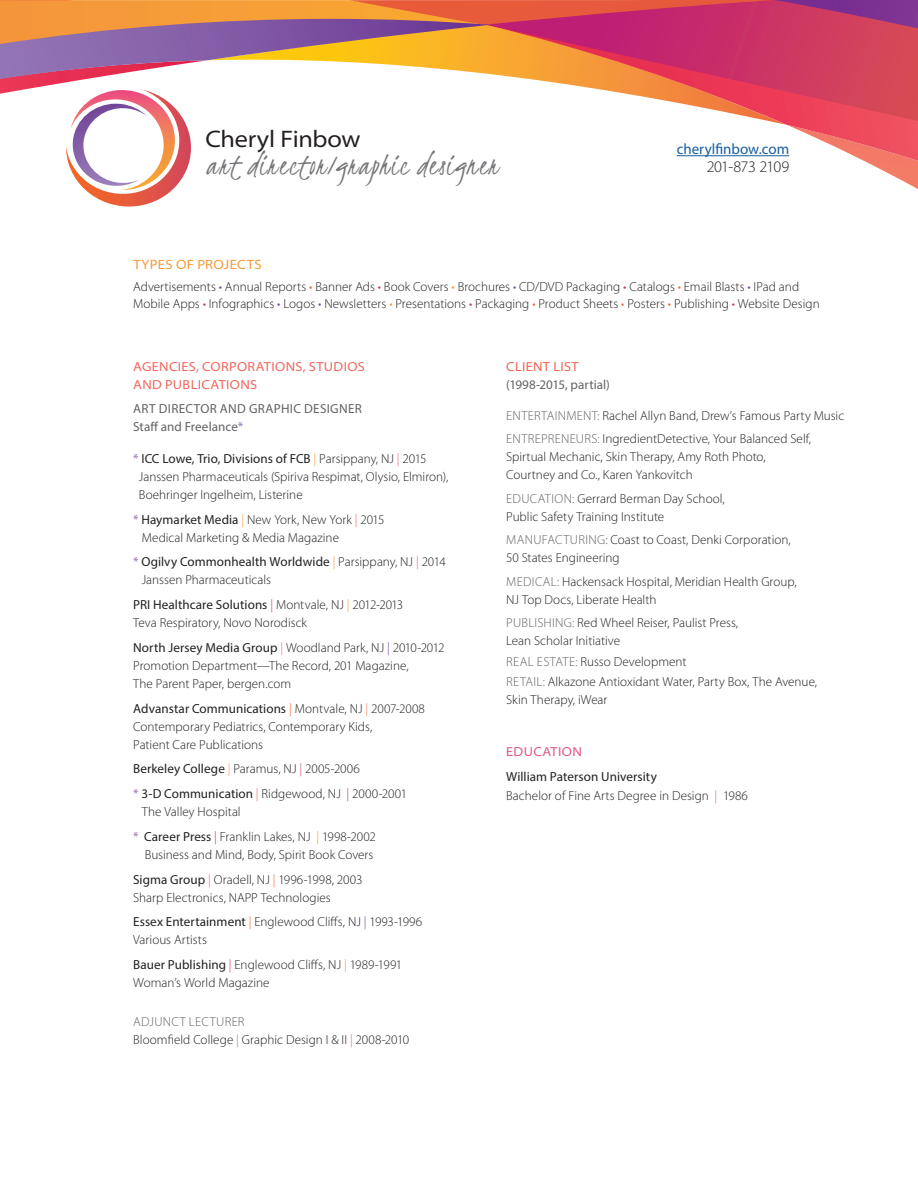
<style>
.page{position:relative;width:918px;height:1188px;background:#fff}
.page>*{position:absolute;margin:0;border:0;box-sizing:border-box;transform-origin:0 0}
.t1{font:31.5px "Kristi";letter-spacing:.05em;color:#757679}
.t2{font:semi-expanded 24px "Myriad Pro";letter-spacing:-.01em;color:#231f20}
.t3{font:300 16.2px "Myriad Pro";letter-spacing:-.035em;color:#231f20}
.t4{font:15px "Myriad Pro";color:#175d9e}
.t5{font:semi-expanded 13.5px "Myriad Pro";letter-spacing:.03em;color:#f79937}
.t6{font:300 13.2px/18px "Myriad Pro";color:#231f20}
.t7{font:13.2px/18px "Myriad Pro";letter-spacing:.01em;color:#636366}
.t8{font:semi-expanded 13.2px/18px "Myriad Pro";letter-spacing:.03em;color:#f1635a}
.t9{font:semi-expanded 13.2px "Myriad Pro";letter-spacing:.02em;color:#f16350}
.t10{font:semi-expanded 13.2px "Myriad Pro";letter-spacing:.03em;color:#e35286}
.s1{color:#79499d}
.s2{color:#f26638}
.s3{color:#cd3267}
.s4{color:#f79937}
.s5{color:#916eb0}
.s6{font-weight:400;color:#916eb0}
.s7{font-weight:400}
.s8{color:#f16567}
.s9{color:#f48156}
.s10{color:#f7956e}
.s11{color:#d24e72}
.s12{color:#636366}
.s13{color:#9a7ab7}
.s14{color:#d86f85}
</style>
<div class="page">
<svg style="left:0;top:0;width:918px;height:207px"></svg>
<hr style="left:677px;top:155px;width:112px;height:1px;background:#175d9e">
<h2 class="t2" style="left:205px;top:125px;width:157px">Cheryl Finbow</h2>
<h1 class="t1" style="left:207px;top:145px;width:293px">art director/graphic designer</h1>
<p class="t4" style="left:677px;top:140px;width:114px">cherylfinbow.com</p>
<p class="t3" style="left:707px;top:158px;width:84px">201-873 2109</p>
<p class="t5" style="left:133px;top:257px;width:130px">TYPES OF PROJECTS</p>
<p class="t6" style="left:133px;top:279px;width:688px;line-height:16.5px">Advertisements <span class="s1">•</span> Annual Reports <span class="s2">•</span> Banner Ads <span class="s3">•</span> Book Covers <span class="s4">•</span> Brochures <span class="s1">•</span> CD/DVD Packaging <span class="s3">•</span> Catalogs <span class="s2">•</span> Email Blasts <span class="s1">•</span> IPad and<br>Mobile Apps <span class="s3">•</span> Infographics <span class="s1">•</span> Logos <span class="s1">•</span> Newsletters <span class="s4">•</span> Presentations <span class="s3">•</span> Packaging <span class="s2">•</span> Product Sheets <span class="s2">•</span> Posters <span class="s2">•</span> Publishing <span class="s3">•</span> Website Design</p>
<p class="t8" style="left:133px;top:357px;width:233px">AGENCIES, CORPORATIONS, STUDIOS<br>AND PUBLICATIONS</p>
<p class="t7" style="left:133px;top:400px;width:230px">ART DIRECTOR AND GRAPHIC DESIGNER<br>Staff and Freelance<span class="s5">*</span></p>
<p class="t6" style="left:139px;top:450px;width:311px;text-indent:-6px"><span class="s6">*</span> <span class="s7">ICC Lowe, Trio, Divisions of FCB</span> <span class="s4">|</span> Parsippany, NJ <span class="s8">|</span> 2015<br>Janssen Pharmaceuticals (Spiriva Respimat, Olysio, Elmiron),<br>Boehringer Ingelheim, Listerine</p>
<p class="t6" style="left:142px;top:510px;width:244px;text-indent:-9px"><span class="s6">*</span> <span class="s7">Haymarket Media</span> <span class="s4">|</span> New York, New York <span class="s8">|</span> 2015<br>Medical Marketing &amp; Media Magazine</p>
<p class="t6" style="left:142px;top:553px;width:306px;text-indent:-9px"><span class="s6">*</span> <span class="s7">Ogilvy Commonhealth Worldwide</span> <span class="s4">|</span> Parsippany, NJ <span class="s8">|</span> 2014<br>Janssen Pharmaceuticals</p>
<p class="t6" style="left:133px;top:596px;width:272px"><span class="s7">PRI Healthcare Solutions</span> <span class="s3">|</span> Montvale, NJ <span class="s4">|</span> 2012-2013<br>Teva Respiratory, Novo Norodisck</p>
<p class="t6" style="left:133px;top:639px;width:313px"><span class="s7">North Jersey Media Group</span> <span class="s8">|</span> Woodland Park, NJ <span class="s1">|</span> 2010-2012<br>Promotion Department—The Record, 201 Magazine,<br>The Parent Paper, bergen.com</p>
<p class="t6" style="left:133px;top:699px;width:293px"><span class="s7">Advanstar Communications</span> <span class="s2">|</span> Montvale, NJ <span class="s9">|</span> 2007-2008<br>Contemporary Pediatrics, Contemporary Kids,<br>Patient Care Publications</p>
<p class="t6" style="left:133px;top:757px;width:275px;line-height:24.8px"><span class="s7">Berkeley College</span> <span class="s10">|</span> Paramus, NJ <span class="s11">|</span> 2005-2006<br><span class="s6">*</span> <span class="s7">3-D Communication</span> <span class="s8">|</span> Ridgewood, NJ <span class="s3">|</span> 2000-2001</p>
<p class="t6" style="left:133px;top:799px;width:244px;line-height:24.8px;text-indent:9px">The Valley Hospital<br><span class="s6">*</span> <span class="s7">Career Press</span> <span class="s3">|</span> Franklin Lakes, NJ <span class="s4">|</span> 1998-2002</p>
<p class="t6" style="left:133px;top:842px;width:242px;line-height:24.8px;text-indent:11px">Business and Mind, Body, Spirit Book Covers<br><span class="s7">Sigma Group</span> <span class="s8">|</span> Oradell, NJ <span class="s2">|</span> 1996-1998, 2003</p>
<p class="t6" style="left:133px;top:885px;width:290px;line-height:24.8px">Sharp Electronics, NAPP Technologies<br><span class="s7">Essex Entertainment</span> <span class="s2">|</span> Englewood Cliffs, NJ <span class="s1">|</span> 1993-1996</p>
<p class="t6" style="left:133px;top:928px;width:271px;line-height:24.8px">Various Artists<br><span class="s7">Bauer Publishing</span> <span class="s3">|</span> Englewood Cliffs, NJ <span class="s4">|</span> 1989-1991</p>
<p class="t6" style="left:133px;top:974px;width:138px">Woman’s World Magazine</p>
<p class="t6" style="left:133px;top:1013px;width:278px"><span class="s12">ADJUNCT LECTURER<br></span>Bloomfield College <span class="s13">|</span> Graphic Design I &amp; II <span class="s14">|</span> 2008-2010</p>
<p class="t9" style="left:506px;top:359px;width:74px">CLIENT LIST</p>
<p class="t7" style="left:506px;top:375px;width:105px">(1998-2015, partial)</p>
<p class="t6" style="left:506px;top:404px;width:339px;line-height:23.4px"><span class="s12">ENTERTAINMENT:</span> Rachel Allyn Band, Drew’s Famous Party Music<br><span class="s12">ENTREPRENEURS:</span> IngredientDetective, Your Balanced Self,</p>
<p class="t6" style="left:506px;top:448px;width:261px">Spirtual Mechanic, Skin Therapy, Amy Roth Photo,<br>Courtney and Co., Karen Yankovitch</p>
<p class="t6" style="left:506px;top:490px;width:220px"><span class="s12">EDUCATION:</span> Gerrard Berman Day School,<br>Public Safety Training Institute</p>
<p class="t6" style="left:506px;top:531px;width:286px"><span class="s12">MANUFACTURING:</span> Coast to Coast, Denki Corporation,<br>50 States Engineering</p>
<p class="t6" style="left:506px;top:572px;width:292px"><span class="s12">MEDICAL:</span> Hackensack Hospital, Meridian Health Group,<br>NJ Top Docs, Liberate Health</p>
<p class="t6" style="left:506px;top:614px;width:234px"><span class="s12">PUBLISHING:</span> Red Wheel Reiser, Paulist Press,<br>Lean Scholar Initiative</p>
<p class="t6" style="left:506px;top:651px;width:312px;line-height:20.7px"><span class="s12">REAL ESTATE:</span> Russo Development<br><span class="s12">RETAIL:</span> Alkazone Antioxidant Water, Party Box, The Avenue,</p>
<p class="t6" style="left:506px;top:691px;width:103px">Skin Therapy, iWear</p>
<p class="t10" style="left:506px;top:744px;width:77px">EDUCATION</p>
<p class="t6" style="left:506px;top:767px;width:243px;line-height:19.4px"><span class="s7">William Paterson University<br></span>Bachelor of Fine Arts Degree in Design <span class="s8">|</span> 1986</p>
</div>
